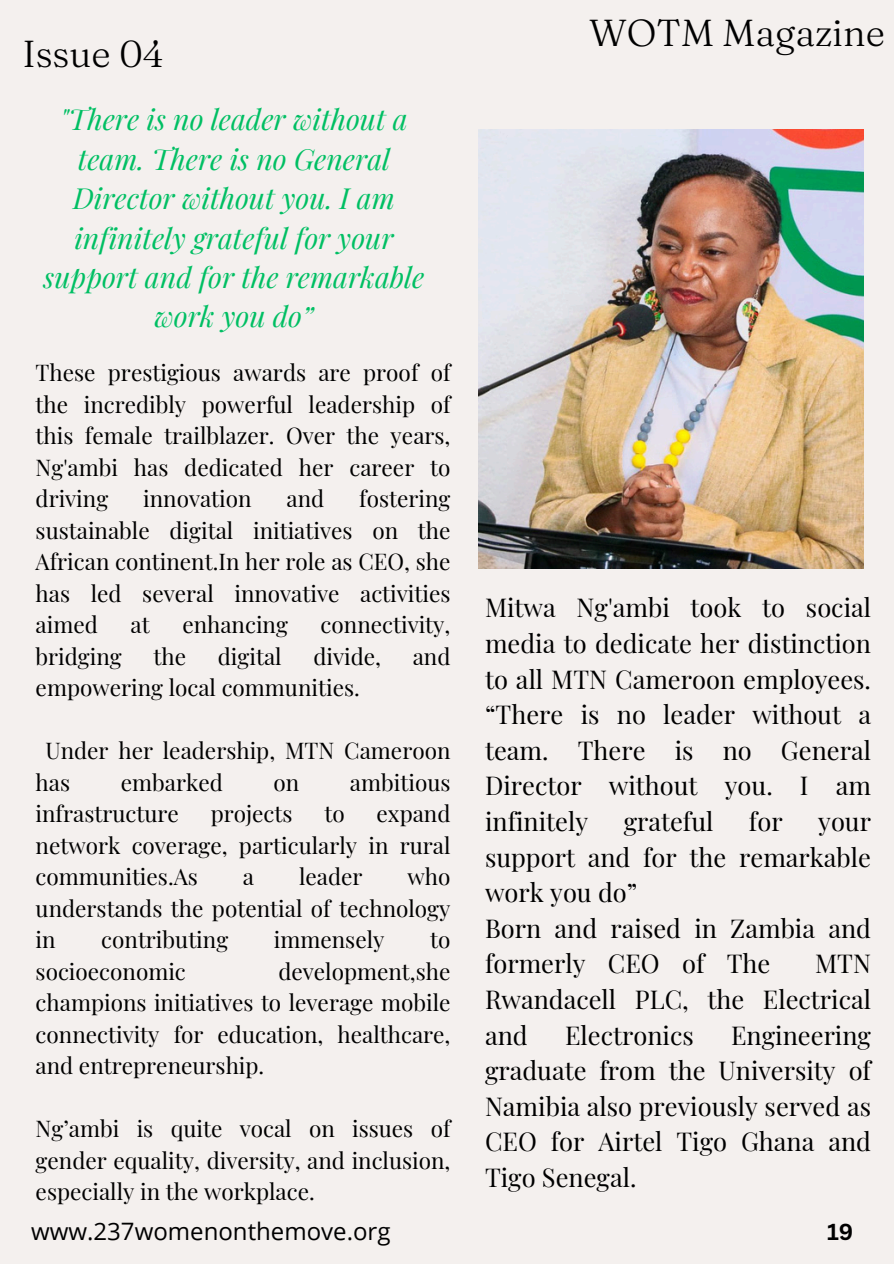
<style>
.page{position:relative;width:894px;height:1264px;background:#fff}
.page>*{position:absolute;margin:0;border:0;box-sizing:border-box;transform-origin:0 0}
.t1{font:300 37.5px "Fraunces 9 pt";color:#000}
.t2{font:italic 28.5px/39.3px "Playfair Display";color:#00bf63;text-align:center}
.t3{font:25.35px/35.5px "Playfair Display";color:#000;text-align:justify}
.t4{font:24px "Open Sans";color:#000}
.t5{font:22.5px/31.5px "Playfair Display";color:#000;text-align:justify}
.t6{font:700 22.5px "Canva Sans";color:#000}
</style>
<div class="page">
<div style="left:0;top:0;width:893px;height:1263px;background:#f4f0ee"></div>
<img style="left:478px;top:129px;width:385px;height:439px">
<h1 class="t1" style="left:22px;top:30px;width:143px">Issue 04</h1>
<p class="t2" style="left:44px;top:99px;width:382px">"There is no leader without a team. There is no General<br>Director without you. I am infinitely grateful for your support and for the remarkable work you do”</p>
<p class="t5" style="left:36px;top:356px;width:416px">These prestigious awards are proof of the incredibly powerful leadership of this female trailblazer. Over the years, Ng'ambi has dedicated her career to driving</p>
<p class="t5" style="left:143px;top:482px;width:110px">innovation</p>
<p class="t5" style="left:286px;top:482px;width:39px">and</p>
<p class="t5" style="left:36px;top:482px;width:416px;text-indent:323px">fostering sustainable digital initiatives on the African continent.In her role as CEO, she has led several innovative activities aimed</p>
<p class="t5" style="left:130px;top:608px;width:21px">at</p>
<p class="t5" style="left:182px;top:608px;width:107px">enhancing</p>
<p class="t5" style="left:320px;top:608px;width:131px">connectivity,</p>
<p class="t5" style="left:36px;top:639px;width:88px">bridging</p>
<p class="t5" style="left:153px;top:639px;width:34px">the</p>
<p class="t5" style="left:218px;top:639px;width:65px">digital</p>
<p class="t5" style="left:313px;top:639px;width:69px">divide,</p>
<p class="t5" style="left:412px;top:639px;width:39px">and</p>
<p class="t5" style="left:36px;top:671px;width:325px">empowering local communities.</p>
<p class="t5" style="left:36px;top:734px;width:416px;text-indent:10px">Under her leadership, MTN Cameroon has</p>
<p class="t5" style="left:121px;top:765px;width:104px">embarked</p>
<p class="t5" style="left:273px;top:765px;width:27px">on</p>
<p class="t5" style="left:350px;top:765px;width:102px">ambitious</p>
<p class="t5" style="left:36px;top:797px;width:145px">infrastructure</p>
<p class="t5" style="left:211px;top:797px;width:83px">projects</p>
<p class="t5" style="left:324px;top:797px;width:22px">to</p>
<p class="t5" style="left:36px;top:797px;width:416px;text-indent:341px">expand network coverage, particularly in rural communities.As</p>
<p class="t5" style="left:243px;top:860px;width:13px">a</p>
<p class="t5" style="left:299px;top:860px;width:65px">leader</p>
<p class="t5" style="left:36px;top:860px;width:416px;text-indent:372px">who understands the potential of technology in</p>
<p class="t5" style="left:101px;top:923px;width:128px">contributing</p>
<p class="t5" style="left:274px;top:923px;width:112px">immensely</p>
<p class="t5" style="left:430px;top:923px;width:22px">to</p>
<p class="t5" style="left:36px;top:954px;width:152px">socioeconomic</p>
<p class="t5" style="left:36px;top:954px;width:416px;text-indent:243px">development,she champions initiatives to leverage mobile connectivity for education, healthcare, and entrepreneurship.</p>
<h3 class="t5" style="left:36px;top:1112px;width:416px">Ng’ambi is quite vocal on issues of gender equality, diversity, and inclusion, especially in the workplace.</h3>
<h1 class="t1" style="left:589px;top:9px;width:297px">WOTM Magazine</h1>
<h3 class="t3" style="left:485px;top:589px;width:387px">Mitwa Ng'ambi took to social media to dedicate her distinction to all MTN Cameroon employees. “There is no leader without a team. There is no General Director without you. I am infinitely</h3>
<h3 class="t3" style="left:623px;top:802px;width:91px">grateful</h3>
<h3 class="t3" style="left:748px;top:802px;width:35px">for</h3>
<h3 class="t3" style="left:485px;top:802px;width:387px;text-align:left;text-indent:333px">your support and for the remarkable work you do”<br>Born and raised in Zambia and formerly CEO of The</h3>
<h3 class="t3" style="left:485px;top:945px;width:387px;text-indent:330px">MTN Rwandacell PLC, the Electrical and</h3>
<h3 class="t3" style="left:565px;top:1016px;width:130px">Electronics</h3>
<h3 class="t3" style="left:485px;top:1016px;width:387px;text-indent:246px">Engineering graduate from the University of Namibia also previously served as CEO for Airtel Tigo Ghana and Tigo Senegal.</h3>
<h2 class="t4" style="left:31px;top:1214px;width:361px">www.237womenonthemove.org</h2>
<p class="t6" style="left:826px;top:1216px;width:28px">19</p>
</div>
